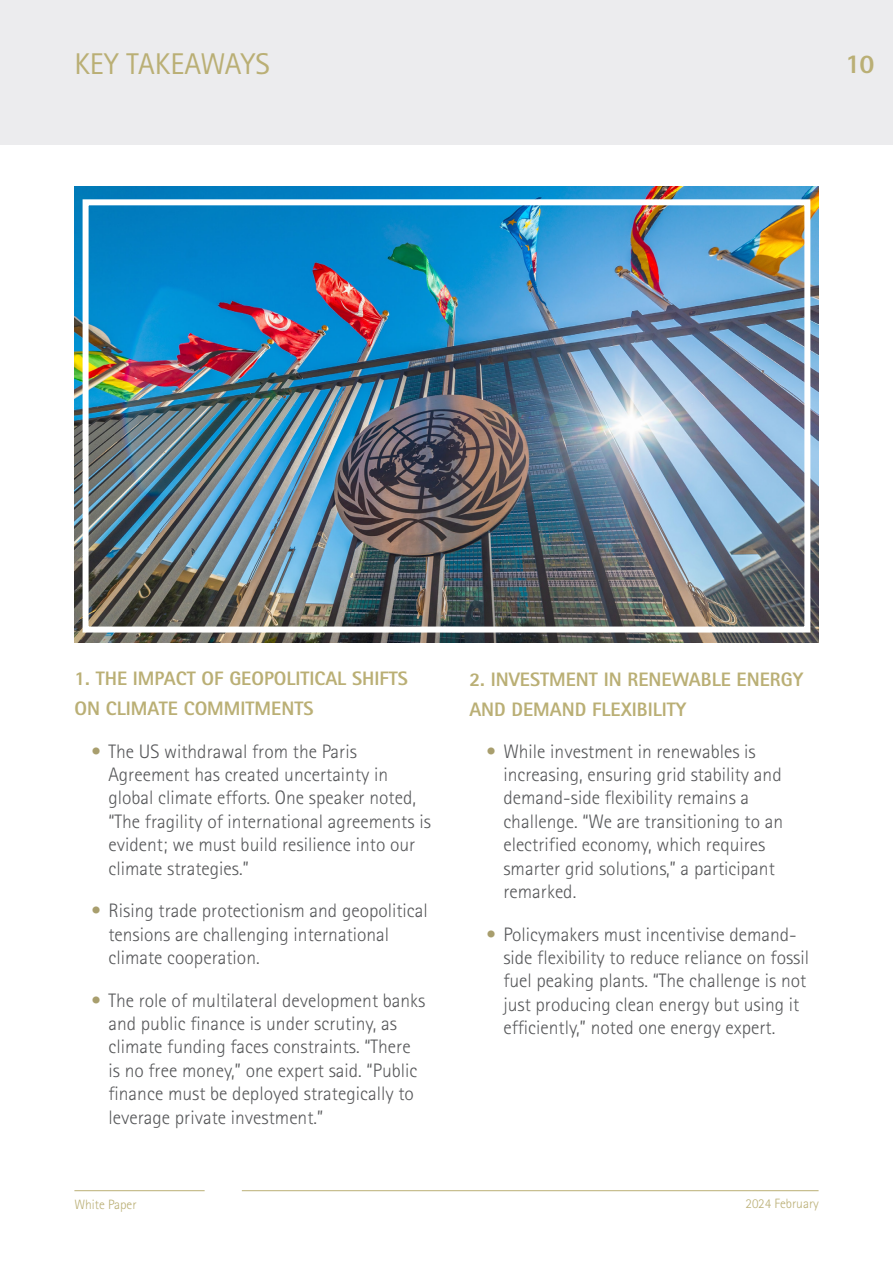
<style>
.page{position:relative;width:893px;height:1263px;background:#fff}
.page>*{position:absolute;margin:0;border:0;box-sizing:border-box;transform-origin:0 0}
.t1{font:30px "Rotis Sans Serif Std";color:#baaf75}
.t2{font:800 27px "Rotis Sans Serif Std";color:#baaf75}
.t3{font:300 19.5px/23.4px "Rotis Sans Serif Std";color:#57585a}
.t4{font:800 19.5px/30px "Rotis Sans Serif Std";color:#baaf75}
.t5{font:300 13.5px "Rotis Sans Serif Std";color:#baaf75}
.s1{color:#a89e6d}
</style>
<div class="page">
<div style="left:0;top:0;width:893px;height:145px;background:#ececee"></div>
<hr style="left:0;top:0;width:1px;height:143px;background:#baaf75">
<img style="left:74px;top:186px;width:745px;height:456px">
<div style="left:83px;top:199px;width:727px;height:433px;border:6px solid #fff"></div>
<hr style="left:74px;top:1190px;width:131px;height:1px;background:#baaf75">
<hr style="left:242px;top:1190px;width:577px;height:1px;background:#baaf75">
<p class="t1" style="left:74px;top:46px;width:197px">KEY TAKEAWAYS</p>
<p class="t2" style="left:845px;top:47px;width:31px">10</p>
<p class="t4" style="left:74px;top:663px;width:335px">1. THE IMPACT OF GEOPOLITICAL SHIFTS<br>ON CLIMATE COMMITMENTS</p>
<p class="t4" style="left:469px;top:664px;width:335px">2. INVESTMENT IN RENEWABLE ENERGY<br>AND DEMAND FLEXIBILITY</p>
<p class="t3" style="left:108px;top:739px;width:324px;text-indent:-17px"><span class="s1">•</span> The US withdrawal from the Paris Agreement has created uncertainty in global climate efforts. One speaker noted, “The fragility of international agreements is evident; we must build resilience into our climate strategies.”</p>
<p class="t3" style="left:108px;top:899px;width:321px;text-indent:-17px"><span class="s1">•</span> Rising trade protectionism and geopolitical tensions are challenging international climate cooperation.</p>
<p class="t3" style="left:108px;top:988px;width:319px;text-indent:-17px"><span class="s1">•</span> The role of multilateral development banks and public finance is under scrutiny, as climate funding faces constraints. “There is no free money,” one expert said. “Public finance must be deployed strategically to leverage private investment.”</p>
<p class="t3" style="left:503px;top:739px;width:281px;text-indent:-17px"><span class="s1">•</span> While investment in renewables is increasing, ensuring grid stability and demand-side flexibility remains a challenge. “We are transitioning to an electrified economy, which requires smarter grid solutions,” a participant remarked.</p>
<p class="t3" style="left:503px;top:922px;width:307px;text-indent:-17px"><span class="s1">•</span> Policymakers must incentivise demand&shy;side flexibility to reduce reliance on fossil fuel peaking plants. “The challenge is not just producing clean energy but using it efficiently,” noted one energy expert.</p>
<p class="t5" style="left:74px;top:1197px;width:64px">White Paper</p>
<p class="t5" style="left:745px;top:1195px;width:75px">2024 February</p>
</div>
